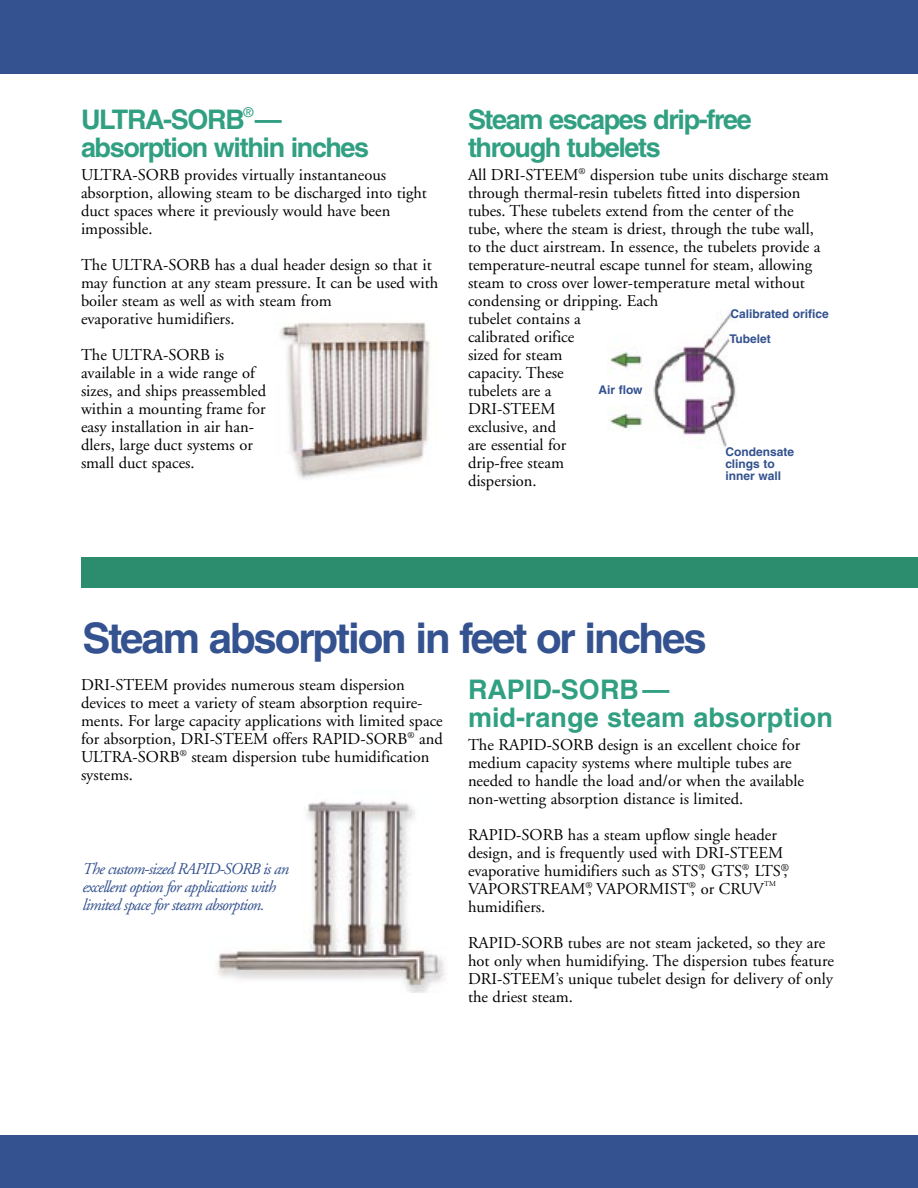
<style>
.page{position:relative;width:918px;height:1188px;background:#fff}
.page>*{position:absolute;margin:0;border:0;box-sizing:border-box;transform-origin:0 0}
.t1{font:700 42px "Helvetica";letter-spacing:-.05em;color:#33528f}
.t2{font:700 27px/28.5px "Helvetica";letter-spacing:-.05em;color:#31a082}
.t3{font:700 27px "Helvetica";color:#31a082}
.t4{font:16.5px/18px "Adobe Garamond";color:#000}
.t5{font:italic 16.5px/18px "Adobe Garamond";letter-spacing:-.05em;color:#33528f}
.t6{font:700 12px "Helvetica";color:#33528f}
.t7{font:7.5px "Adobe Garamond";color:#000}
</style>
<div class="page">
<img style="left:217px;top:800px;width:228px;height:193px">
<div style="left:0;top:0;width:918px;height:74px;background:#33528f"></div>
<div style="left:81px;top:557px;width:837px;height:31px;background:#2b8d6d"></div>
<div style="left:0;top:1136px;width:918px;height:52px;background:#33528f"></div>
<img style="left:279px;top:322px;width:151px;height:158px">
<img style="left:607px;top:313px;width:129px;height:135px">
<p class="t2" style="left:81px;top:105px;width:202px">ULTRA-SORB<sup>®</sup> —</p>
<p class="t2" style="left:81px;top:133px;width:290px">absorption within inches</p>
<p class="t4" style="left:81px;top:166px;width:307px">ULTRA-SORB provides virtually instantaneous</p>
<p class="t4" style="left:81px;top:184px;width:347px">absorption, allowing steam to be discharged into tight duct spaces where it previously would have been</p>
<p class="t4" style="left:81px;top:220px;width:73px">impossible.</p>
<p class="t4" style="left:81px;top:256px;width:352px">The ULTRA-SORB has a dual header design so that it</p>
<p class="t4" style="left:81px;top:274px;width:359px">may function at any steam pressure. It can be used with boiler steam as well as with steam from</p>
<p class="t4" style="left:81px;top:310px;width:155px">evaporative humidifiers.</p>
<p class="t4" style="left:81px;top:346px;width:145px">The ULTRA-SORB is</p>
<p class="t4" style="left:81px;top:364px;width:176px">available in a wide range of</p>
<p class="t4" style="left:81px;top:382px;width:187px">sizes, and ships preassembled within a mounting frame for easy installation in air han&shy;dlers, large duct systems or small duct spaces.</p>
<p class="t2" style="left:468px;top:105px;width:285px">Steam escapes drip-free through tubelets</p>
<p class="t4" style="left:468px;top:166px;width:362px">All DRI-STEEM<sup>®</sup> dispersion tube units discharge steam through thermal-resin tubelets fitted into dispersion tubes. These tubelets extend from the center of the tube, where the steam is driest, through the tube wall, to the duct airstream. In essence, the tubelets provide a temperature-neutral escape tunnel for steam, allowing steam to cross over lower-temperature metal without condensing or dripping. Each</p>
<p class="t4" style="left:468px;top:310px;width:114px">tubelet contains a calibrated orifice sized for steam capacity. These tubelets are a<br>DRI-STEEM exclusive, and<br>are essential for drip-free steam dispersion.</p>
<p class="t6" style="left:730px;top:307px;width:100px">Calibrated orifice</p>
<p class="t6" style="left:729px;top:332px;width:43px">Tubelet</p>
<p class="t6" style="left:599px;top:383px;width:46px">Air flow</p>
<p class="t6" style="left:726px;top:445px;width:70px">Condensate</p>
<p class="t6" style="left:726px;top:457px;width:51px">clings to</p>
<p class="t6" style="left:726px;top:469px;width:57px">inner wall</p>
<p class="t1" style="left:83px;top:613px;width:626px">Steam absorption in feet or inches</p>
<p class="t4" style="left:81px;top:676px;width:325px">DRI-STEEM provides numerous steam dispersion</p>
<p class="t4" style="left:81px;top:694px;width:363px">devices to meet a variety of steam absorption require&shy;ments. For large capacity applications with limited space for absorption, DRI-STEEM offers RAPID-SORB<sup>®</sup> and</p>
<p class="t4" style="left:81px;top:748px;width:350px">ULTRA-SORB<sup>®</sup> steam dispersion tube humidification systems.</p>
<p class="t3" style="left:468px;top:673px;width:203px">RAPID-SORB—</p>
<p class="t3" style="left:468px;top:701px;width:366px">mid-range steam absorption</p>
<p class="t4" style="left:468px;top:736px;width:338px">The RAPID-SORB design is an excellent choice for medium capacity systems where multiple tubes are needed to handle the load and/or when the available non-wetting absorption distance is limited.</p>
<p class="t4" style="left:468px;top:826px;width:323px">RAPID-SORB has a steam upflow single header design, and is frequently used with DRI-STEEM evaporative humidifiers such as STS<sup>®</sup>, GTS<sup>®</sup>, LTS<sup>®</sup>, VAPORSTREAM<sup>®</sup>, VAPORMIST<sup>®</sup>, or CRUV</p>
<p class="t5" style="left:83px;top:861px;width:208px">The custom-sized RAPID-SORB is an excellent option for applications with limited space for steam absorption.</p>
<p class="t7" style="left:764px;top:880px;width:13px">TM</p>
<p class="t4" style="left:468px;top:898px;width:79px">humidifiers.</p>
<p class="t4" style="left:468px;top:934px;width:367px">RAPID-SORB tubes are not steam jacketed, so they are hot only when humidifying. The dispersion tubes feature DRI-STEEM’s unique tubelet design for delivery of only the driest steam.</p>
</div>
